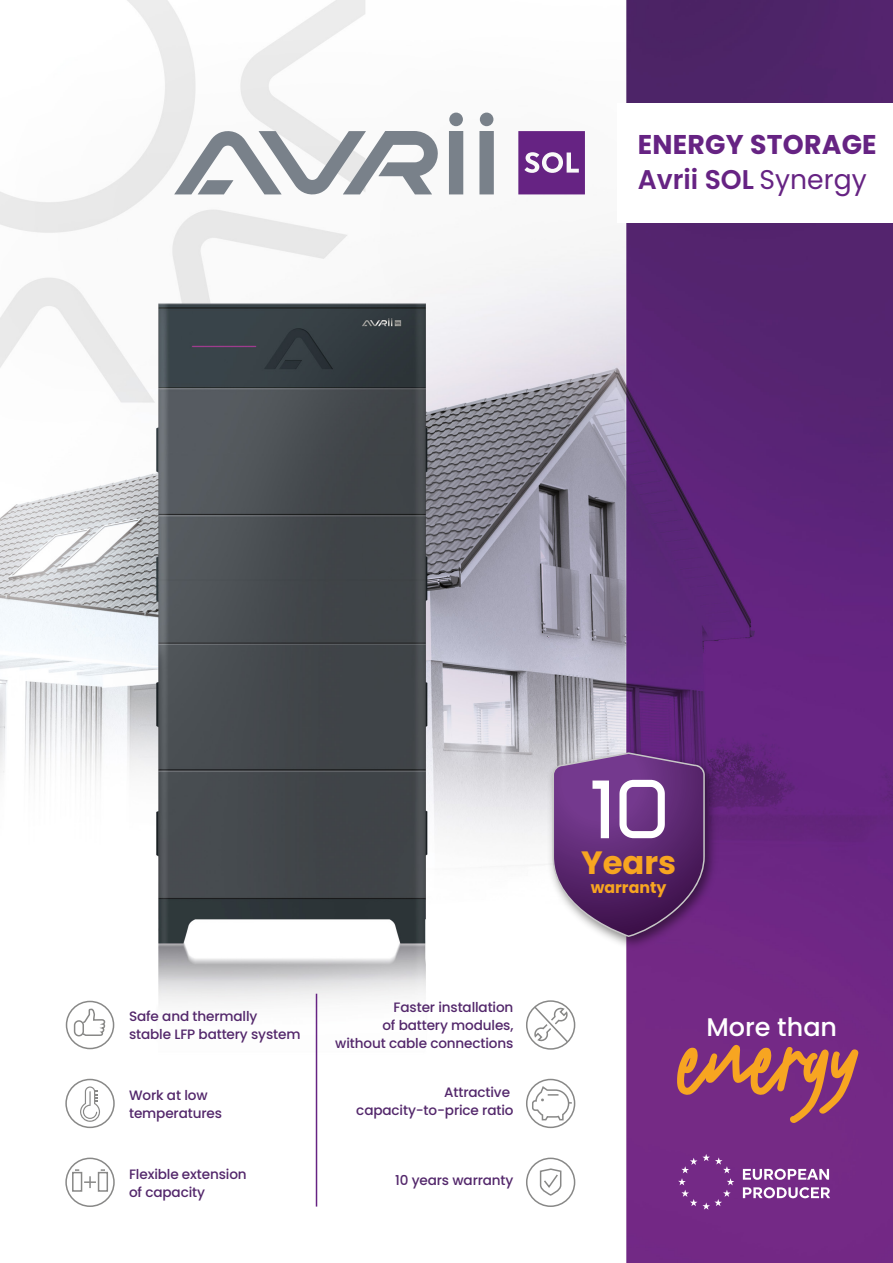
<style>
.page{position:relative;width:893px;height:1263px;background:#fff}
.page>*{position:absolute;margin:0;border:0;box-sizing:border-box;transform-origin:0 0}
.t1{font:700 32.25px "Poppins";color:#f7a521}
.t2{font:700 27.15px "Poppins";letter-spacing:.01em;color:#662383}
.t3{font:600 27px "Poppins";color:#662383}
.t4{font:500 25.5px "Poppins";color:#fff}
.t5{font:700 15.75px "Poppins";color:#f7a521}
.t6{font:500 13.65px/18.1px "Poppins";letter-spacing:-.01em;color:#53276b}
.s1{font-weight:400}
</style>
<div class="page">
<img style="left:0;top:0;width:893px;height:1263px">
<div style="left:617px;top:103px;width:276px;height:119px;background:#fff"></div>
<img style="left:544px;top:743px;width:178px;height:211px">
<svg style="left:552px;top:752px;width:153px;height:185px;background:#764a87"></svg>
<hr style="left:316px;top:994px;width:1px;height:212px;background:#662383">
<div style="left:479px;top:131px;width:15px;height:63px;background:#79818a"></div>
<div style="left:449px;top:131px;width:14px;height:63px;background:#79818a"></div>
<div style="left:449px;top:113px;width:14px;height:13px;background:#79818a;border-radius:50%"></div>
<div style="left:480px;top:113px;width:13px;height:13px;background:#79818a;border-radius:50%"></div>
<svg style="left:174px;top:129px;width:265px;height:68px"></svg>
<svg style="left:518px;top:131px;width:67px;height:63px;background:#783e91"></svg>
<div style="left:66px;top:1001px;width:48px;height:48px;border:2px solid #888887;border-radius:50%"></div>
<svg style="left:81px;top:1008px;width:25px;height:29px"></svg>
<div style="left:74px;top:1020px;width:10px;height:16px;border:2px solid #888887;border-radius:4px"></div>
<div style="left:526px;top:1079px;width:49px;height:49px;border:2px solid #888887;border-radius:50%"></div>
<svg style="left:531px;top:1085px;width:41px;height:36px"></svg>
<div style="left:526px;top:1000px;width:49px;height:50px;border:2px solid #888887;border-radius:50%"></div>
<svg style="left:533px;top:1005px;width:37px;height:39px"></svg>
<div style="left:65px;top:1079px;width:50px;height:49px;border:2px solid #888887;border-radius:50%"></div>
<svg style="left:80px;top:1086px;width:20px;height:36px"></svg>
<div style="left:65px;top:1157px;width:50px;height:50px;border:2px solid #888887;border-radius:50%"></div>
<div style="left:72px;top:1172px;width:10px;height:20px;border:2px solid #888887"></div>
<div style="left:98px;top:1172px;width:10px;height:20px;border:2px solid #888887"></div>
<svg style="left:75px;top:1169px;width:30px;height:19px"></svg>
<div style="left:526px;top:1157px;width:49px;height:50px;border:2px solid #888887;border-radius:50%"></div>
<svg style="left:539px;top:1167px;width:23px;height:29px"></svg>
<svg style="left:678px;top:1154px;width:56px;height:56px;background:#7d378e"></svg>
<svg style="left:743px;top:1169px;width:86px;height:11px"></svg>
<svg style="left:743px;top:1187px;width:87px;height:11px"></svg>
<svg style="left:677px;top:1045px;width:181px;height:78px;background:#9c4f66"></svg>
<h2 class="t2" style="left:638px;top:129px;width:240px">ENERGY STORAGE</h2>
<h3 class="t3" style="left:638px;top:164px;width:230px">Avrii SOL <span class="s1">Synergy</span></h3>
<p class="t6" style="left:129px;top:1007px;width:173px">Safe and thermally stable LFP battery system</p>
<p class="t6" style="left:335px;top:998px;width:180px;text-align:right">Faster installation<br>of battery modules, without cable connections</p>
<p class="t6" style="left:356px;top:1083px;width:159px;text-align:right">Attractive capacity-to-price ratio</p>
<p class="t6" style="left:129px;top:1086px;width:94px">Work at low temperatures</p>
<p class="t6" style="left:129px;top:1165px;width:119px">Flexible extension of capacity</p>
<p class="t6" style="left:395px;top:1171px;width:120px">10 years warranty</p>
<h1 class="t1" style="left:581px;top:844px;width:97px">Years</h1>
<p class="t5" style="left:591px;top:878px;width:77px">warranty</p>
<h3 class="t4" style="left:706px;top:1012px;width:132px">More than</h3>
</div>
